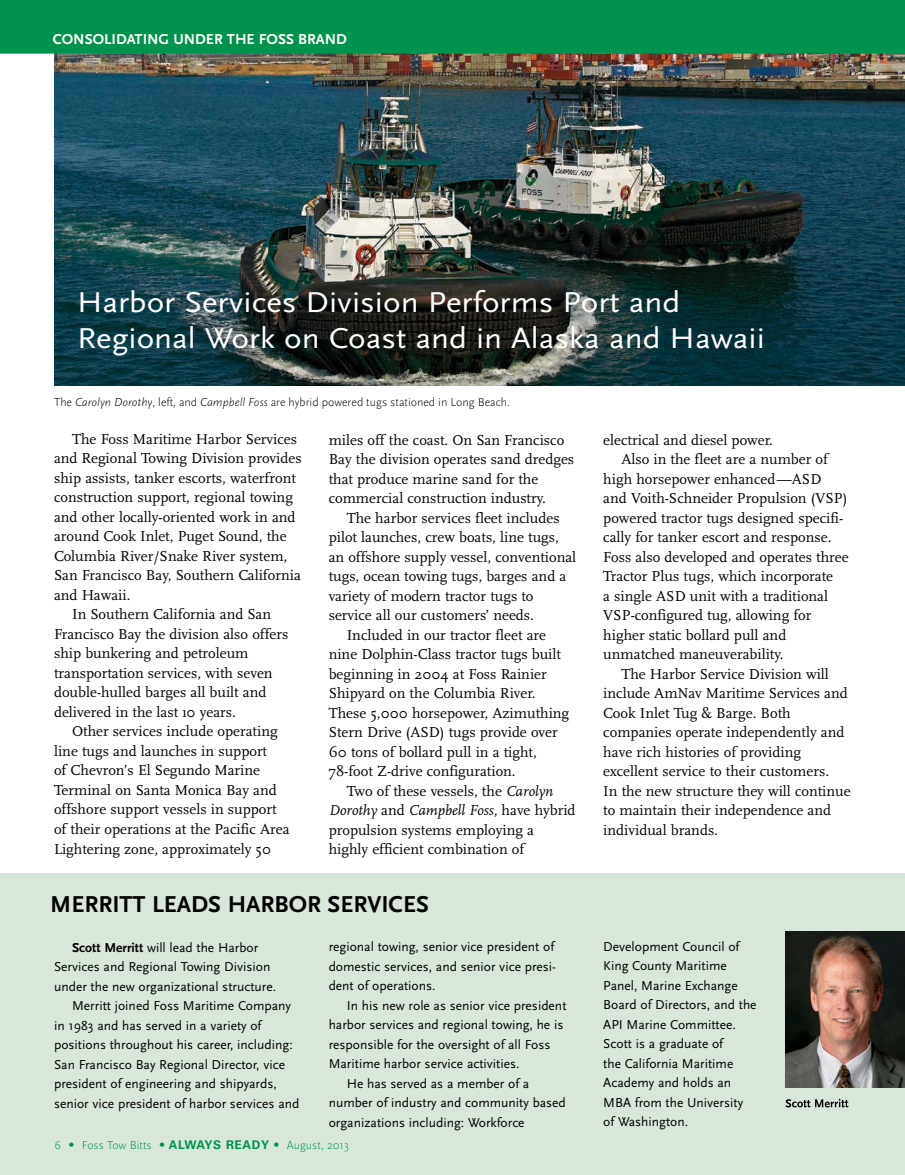
<style>
.page{position:relative;width:905px;height:1175px;background:#fff}
.page>*{position:absolute;margin:0;border:0;box-sizing:border-box;transform-origin:0 0}
.t1{font:30px/36px "Scala Sans";color:#fff;scale:1.1 1}
.t2{font:700 24px "Scala Sans";color:#000}
.t3{font:15px/19.5px "Scala";color:#000}
.t4{font:italic 15px "Scala";color:#000}
.t5{font:700 15px "Scala Sans";color:#fff}
.t6{font:13.5px/19.5px "Scala Sans";color:#000}
.t7{font:300 12px "Scala Sans";color:#000}
.t8{font:300 12px "Scala Sans";color:#00934d}
.s1{font-style:italic}
.s2{font-style:normal}
.s3{font-weight:700}
.s4{font-family:"Univers"}
.s5{font-family:"Univers";font-weight:700}
</style>
<div class="page">
<div style="left:0;top:873px;width:905px;height:302px;background:#d9e7db"></div>
<img style="left:54px;top:54px;width:851px;height:332px">
<div style="left:0;top:0;width:905px;height:54px;background:#00934d"></div>
<svg style="left:785px;top:1098px;width:63px;height:9px"></svg>
<img style="left:785px;top:932px;width:120px;height:156px">
<p class="t5" style="left:53px;top:31px;width:295px">CONSOLIDATING UNDER THE FOSS BRAND</p>
<h1 class="t1" style="left:77px;top:284px;width:627px">Harbor Services Division Performs Port and<br>Regional Work on Coast and in Alaska and Hawaii</h1>
<p class="t7" style="left:54px;top:395px;width:457px">The <span class="s1">Carolyn Dorothy</span>, left, and <span class="s1">Campbell Foss</span> are hybrid powered tugs stationed in Long Beach.</p>
<p class="t3" style="left:72px;top:429px;width:226px">The Foss Maritime Harbor Services</p>
<p class="t3" style="left:54px;top:449px;width:249px">and Regional Towing Division provides</p>
<p class="t3" style="left:54px;top:468px;width:243px">ship assists, tanker escorts, waterfront</p>
<p class="t3" style="left:54px;top:488px;width:240px">construction support, regional towing</p>
<p class="t3" style="left:54px;top:507px;width:243px">and other locally-oriented work in and</p>
<p class="t3" style="left:54px;top:527px;width:234px">around Cook Inlet, Puget Sound, the</p>
<p class="t3" style="left:54px;top:546px;width:235px">Columbia River/Snake River system,</p>
<p class="t3" style="left:54px;top:566px;width:248px">San Francisco Bay, Southern California</p>
<p class="t3" style="left:54px;top:585px;width:78px">and Hawaii.</p>
<p class="t3" style="left:72px;top:605px;width:201px">In Southern California and San</p>
<p class="t3" style="left:54px;top:624px;width:236px">Francisco Bay the division also offers</p>
<p class="t3" style="left:54px;top:644px;width:196px">ship bunkering and petroleum</p>
<p class="t3" style="left:54px;top:663px;width:220px">transportation services, with seven</p>
<p class="t3" style="left:54px;top:683px;width:214px">double-hulled barges all built and</p>
<p class="t3" style="left:54px;top:702px;width:183px">delivered in the last 10 years.</p>
<p class="t3" style="left:72px;top:722px;width:207px">Other services include operating</p>
<p class="t3" style="left:54px;top:741px;width:214px">line tugs and launches in support</p>
<p class="t3" style="left:54px;top:761px;width:207px">of Chevron’s El Segundo Marine</p>
<p class="t3" style="left:54px;top:780px;width:224px">Terminal on Santa Monica Bay and</p>
<p class="t3" style="left:54px;top:800px;width:224px">offshore support vessels in support</p>
<p class="t3" style="left:54px;top:819px;width:237px">of their operations at the Pacific Area</p>
<p class="t3" style="left:54px;top:839px;width:218px">Lightering zone, approximately 50</p>
<p class="t3" style="left:329px;top:430px;width:247px">miles off the coast. On San Francisco Bay the division operates sand dredges that produce marine sand for the commercial construction industry.</p>
<p class="t3" style="left:347px;top:508px;width:214px">The harbor services fleet includes</p>
<p class="t3" style="left:329px;top:527px;width:232px">pilot launches, crew boats, line tugs,</p>
<p class="t3" style="left:329px;top:547px;width:249px">an offshore supply vessel, conventional</p>
<p class="t3" style="left:329px;top:566px;width:239px">tugs, ocean towing tugs, barges and a</p>
<p class="t3" style="left:329px;top:586px;width:206px">variety of modern tractor tugs to</p>
<p class="t3" style="left:329px;top:605px;width:207px">service all our customers’ needs.</p>
<p class="t3" style="left:347px;top:625px;width:201px">Included in our tractor fleet are</p>
<p class="t3" style="left:329px;top:644px;width:234px">nine Dolphin-Class tractor tugs built</p>
<p class="t3" style="left:329px;top:664px;width:220px">beginning in 2004 at Foss Rainier</p>
<p class="t3" style="left:329px;top:683px;width:208px">Shipyard on the Columbia River.</p>
<p class="t3" style="left:329px;top:703px;width:242px">These 5,000 horsepower, Azimuthing</p>
<p class="t3" style="left:329px;top:722px;width:231px">Stern Drive (ASD) tugs provide over</p>
<p class="t3" style="left:329px;top:742px;width:210px">60 tons of bollard pull in a tight,</p>
<p class="t3" style="left:329px;top:761px;width:188px">78-foot Z-drive configuration.</p>
<p class="t3" style="left:347px;top:781px;width:208px">Two of these vessels, the <span class="s1">Carolyn</span></p>
<p class="t4" style="left:329px;top:801px;width:248px">Dorothy <span class="s2">and</span> Campbell Foss<span class="s2">, have hybrid</span></p>
<p class="t3" style="left:329px;top:820px;width:207px">propulsion systems employing a</p>
<p class="t3" style="left:329px;top:839px;width:197px">highly efficient combination of</p>
<h2 class="t2" style="left:50px;top:891px;width:380px">MERRITT LEADS HARBOR SERVICES</h2>
<p class="t6" style="left:72px;top:937px;width:188px"><span class="s3">Scott Merritt</span> will lead the Harbor</p>
<p class="t6" style="left:54px;top:957px;width:218px">Services and Regional Towing Division</p>
<p class="t6" style="left:54px;top:976px;width:223px">under the new organizational structure.</p>
<p class="t6" style="left:72px;top:995px;width:220px">Merritt joined Foss Maritime Company</p>
<p class="t6" style="left:54px;top:1015px;width:209px">in 1983 and has served in a variety of</p>
<p class="t6" style="left:54px;top:1034px;width:240px">positions throughout his career, including:</p>
<p class="t6" style="left:54px;top:1054px;width:232px">San Francisco Bay Regional Director, vice</p>
<p class="t6" style="left:54px;top:1073px;width:224px">president of engineering and shipyards,</p>
<p class="t6" style="left:54px;top:1093px;width:247px">senior vice president of harbor services and</p>
<p class="t6" style="left:329px;top:937px;width:229px">regional towing, senior vice president of domestic services, and senior vice presi&shy;dent of operations.</p>
<p class="t6" style="left:347px;top:995px;width:221px">In his new role as senior vice president</p>
<p class="t6" style="left:329px;top:1015px;width:236px">harbor services and regional towing, he is</p>
<p class="t6" style="left:329px;top:1034px;width:223px">responsible for the oversight of all Foss</p>
<p class="t6" style="left:329px;top:1054px;width:192px">Maritime harbor service activities.</p>
<p class="t6" style="left:347px;top:1073px;width:184px">He has served as a member of a</p>
<p class="t6" style="left:329px;top:1093px;width:239px">number of industry and community based</p>
<p class="t6" style="left:329px;top:1112px;width:197px">organizations including: Workforce</p>
<p class="t8" style="left:55px;top:1138px;width:296px">6 <span class="s4">•</span> Foss Tow Bitts <span class="s4">•</span> <span class="s5">ALWAYS READY</span> <span class="s4">•</span> August, 2013</p>
<p class="t3" style="left:603px;top:430px;width:171px">electrical and diesel power.</p>
<p class="t3" style="left:621px;top:449px;width:208px">Also in the fleet are a number of</p>
<p class="t3" style="left:603px;top:469px;width:220px">high horsepower enhanced—ASD</p>
<p class="t3" style="left:603px;top:488px;width:245px">and Voith-Schneider Propulsion (VSP)</p>
<p class="t3" style="left:603px;top:508px;width:241px">powered tractor tugs designed specifi-</p>
<p class="t3" style="left:603px;top:527px;width:230px">cally for tanker escort and response.</p>
<p class="t3" style="left:603px;top:547px;width:247px">Foss also developed and operates three</p>
<p class="t3" style="left:603px;top:566px;width:231px">Tractor Plus tugs, which incorporate</p>
<p class="t3" style="left:603px;top:586px;width:226px">a single ASD unit with a traditional</p>
<p class="t3" style="left:603px;top:605px;width:210px">VSP-configured tug, allowing for</p>
<p class="t3" style="left:603px;top:625px;width:184px">higher static bollard pull and</p>
<p class="t3" style="left:603px;top:644px;width:182px">unmatched maneuverability.</p>
<p class="t3" style="left:621px;top:664px;width:209px">The Harbor Service Division will</p>
<p class="t3" style="left:603px;top:683px;width:246px">include AmNav Maritime Services and</p>
<p class="t3" style="left:603px;top:703px;width:189px">Cook Inlet Tug &amp; Barge. Both</p>
<p class="t3" style="left:603px;top:722px;width:243px">companies operate independently and</p>
<p class="t3" style="left:603px;top:742px;width:199px">have rich histories of providing</p>
<p class="t3" style="left:603px;top:761px;width:227px">excellent service to their customers.</p>
<p class="t3" style="left:603px;top:781px;width:249px">In the new structure they will continue</p>
<p class="t3" style="left:603px;top:800px;width:229px">to maintain their independence and</p>
<p class="t3" style="left:603px;top:820px;width:116px">individual brands.</p>
<p class="t6" style="left:603px;top:936px;width:155px">Development Council of<br>King County Maritime<br>Panel, Marine Exchange<br>Board of Directors, and the<br>API Marine Committee.<br>Scott is a graduate of<br>the California Maritime<br>Academy and holds an<br>MBA from the University of Washington.</p>
</div>
